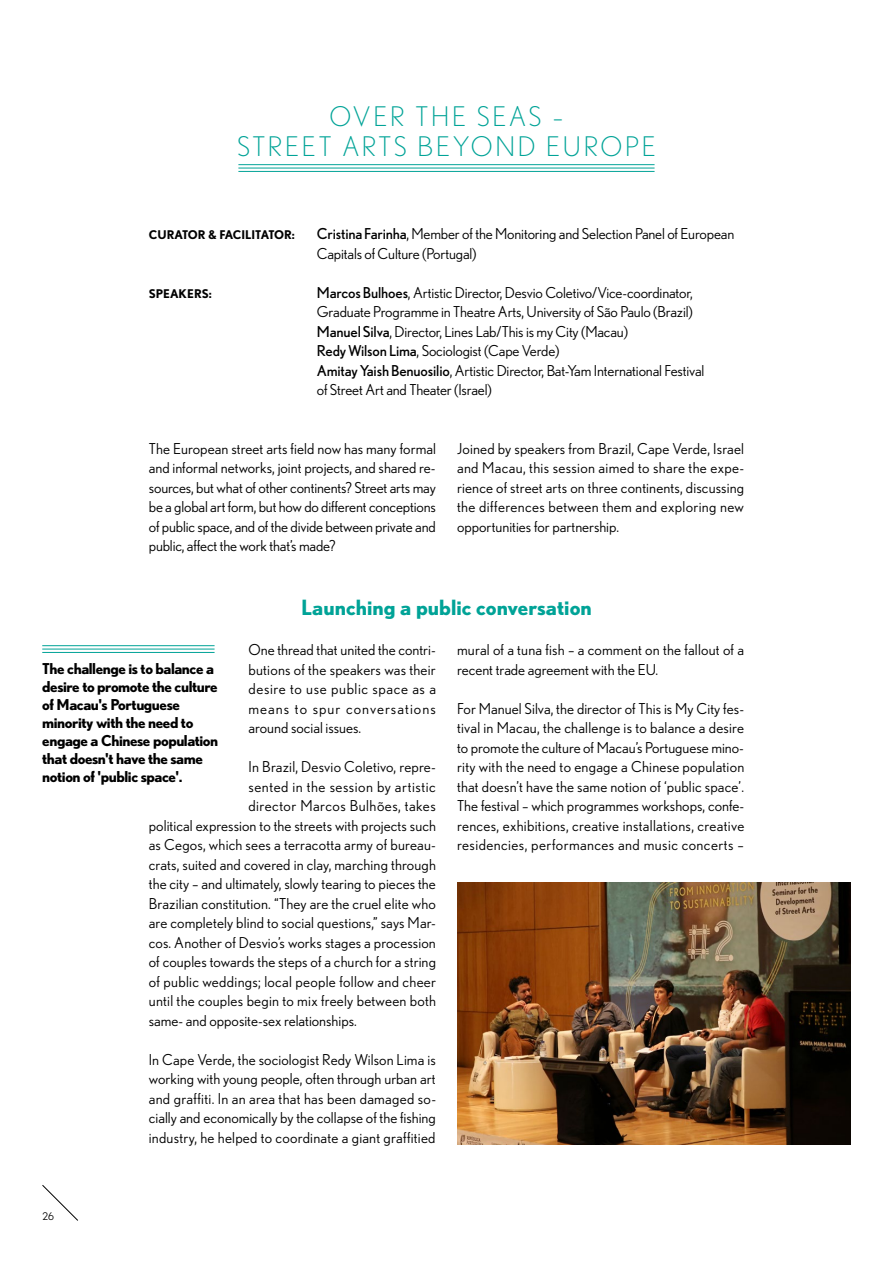
<style>
.page{position:relative;width:893px;height:1263px;background:#fff}
.page>*{position:absolute;margin:0;border:0;box-sizing:border-box;transform-origin:0 0}
.t1{font:300 27px/30px "Nobel";letter-spacing:.1em;color:#00a397;text-align:center}
.t2{font:700 21px "Nobel";color:#00a397}
.t3{font:15px/19.5px "Nobel";letter-spacing:.005em;color:#000;text-align:justify}
.t4{font:700 15px/18px "Nobel";letter-spacing:-.03em;color:#000}
.t5{font:15px "Nobel";letter-spacing:.035em;color:#000}
.t6{font:15px "Nobel";letter-spacing:.03em;color:#000}
.t7{font:700 12px "Nobel";color:#000}
.t8{font:10.5px "Nobel";color:#000}
.s1{font-style:inherit}
</style>
<div class="page">
<svg style="left:42px;top:1185px;width:36px;height:36px"></svg>
<hr style="left:238px;top:164px;width:417px;height:1px;background:#00a397">
<hr style="left:238px;top:168px;width:417px;height:1px;background:#00a397">
<hr style="left:238px;top:171px;width:417px;height:1px;background:#00a397">
<img style="left:457px;top:882px;width:393px;height:262px">
<hr style="left:42px;top:645px;width:173px;height:1px;background:#00a397">
<hr style="left:42px;top:649px;width:173px;height:1px;background:#00a397">
<hr style="left:42px;top:652px;width:173px;height:1px;background:#00a397">
<h1 class="t1" style="left:237px;top:101px;width:420px">OVER THE SEAS –<br>STREET ARTS BEYOND EUROPE</h1>
<p class="t7" style="left:149px;top:228px;width:147px">CURATOR &amp; FACILITATOR:</p>
<p class="t3" style="left:317px;top:224px;width:419px"><span class="s1">Cristina Farinha</span>, Member of the Monitoring and Selection Panel of European<br>Capitals of Culture (Portugal)</p>
<p class="t7" style="left:149px;top:286px;width:65px">SPEAKERS:</p>
<p class="t3" style="left:317px;top:282px;width:389px;text-align:left"><span class="s1">Marcos Bulhoes</span>, Artistic Director, Desvio Coletivo/Vice-coordinator, Graduate Programme in Theatre Arts, University of São Paulo (Brazil)<br><span class="s1">Manuel Silva</span>, Director, Lines Lab/This is my City (Macau)<br><span class="s1">Redy Wilson Lima</span>, Sociologist (Cape Verde)<br><span class="s1">Amitay Yaish Benuosilio</span>, Artistic Director, Bat-Yam International Festival of Street Art and Theater (Israel)</p>
<p class="t3" style="left:149px;top:438px;width:289px">The European street arts field now has many formal and informal networks, joint projects, and shared re&shy;sources, but what of other continents? Street arts may be a global art form, but how do different conceptions of public space, and of the divide between private and public, affect the work that’s made?</p>
<p class="t3" style="left:457px;top:438px;width:289px">Joined by speakers from Brazil, Cape Verde, Israel and Macau, this session aimed to share the expe&shy;rience of street arts on three continents, discussing the differences between them and exploring new opportunities for partnership.</p>
<h2 class="t2" style="left:301px;top:594px;width:292px">Launching a public conversation</h2>
<p class="t3" style="left:248px;top:640px;width:189px">One thread that united the contri&shy;butions of the speakers was their desire to use public space as a means to spur conversations around social issues.</p>
<p class="t3" style="left:248px;top:757px;width:189px">In Brazil, Desvio Coletivo, repre-</p>
<p class="t5" style="left:248px;top:777px;width:189px">sented in the session by artistic</p>
<p class="t6" style="left:248px;top:797px;width:189px">director Marcos Bulhões, takes</p>
<p class="t3" style="left:149px;top:816px;width:289px">political expression to the streets with projects such</p>
<p class="t3" style="left:149px;top:835px;width:289px">as Cegos, which sees a terracotta army of bureau-</p>
<p class="t3" style="left:149px;top:855px;width:289px">crats, suited and covered in clay, marching through</p>
<p class="t3" style="left:149px;top:874px;width:289px">the city – and ultimately, slowly tearing to pieces the</p>
<p class="t3" style="left:149px;top:894px;width:288px">Brazilian constitution. “They are the cruel elite who</p>
<p class="t3" style="left:149px;top:913px;width:289px">are completely blind to social questions,” says Mar-</p>
<p class="t3" style="left:149px;top:933px;width:288px">cos. Another of Desvio’s works stages a procession</p>
<p class="t3" style="left:149px;top:952px;width:289px">of couples towards the steps of a church for a string</p>
<p class="t3" style="left:149px;top:972px;width:289px">of public weddings; local people follow and cheer</p>
<p class="t3" style="left:149px;top:991px;width:289px">until the couples begin to mix freely between both</p>
<p class="t3" style="left:149px;top:1011px;width:209px">same- and opposite-sex relationships.</p>
<p class="t3" style="left:149px;top:1050px;width:289px">In Cape Verde, the sociologist Redy Wilson Lima is working with young people, often through urban art and graffiti. In an area that has been damaged so&shy;cially and economically by the collapse of the fishing industry, he helped to coordinate a giant graffitied</p>
<p class="t3" style="left:457px;top:640px;width:288px">mural of a tuna fish – a comment on the fallout of a recent trade agreement with the EU.</p>
<p class="t3" style="left:457px;top:699px;width:289px">For Manuel Silva, the director of This is My City fes&shy;tival in Macau, the challenge is to balance a desire to promote the culture of Macau’s Portuguese mino&shy;rity with the need to engage a Chinese population that doesn’t have the same notion of ‘public space’.<br>The festival – which programmes workshops, confe&shy;rences, exhibitions, creative installations, creative residencies, performances and music concerts –</p>
<p class="t4" style="left:42px;top:660px;width:178px">The challenge is to balance a desire to promote the culture of Macau's Portuguese minority with the need to engage a Chinese population that doesn't have the same notion of 'public space'.</p>
<p class="t8" style="left:43px;top:1210px;width:13px">26</p>
</div>
